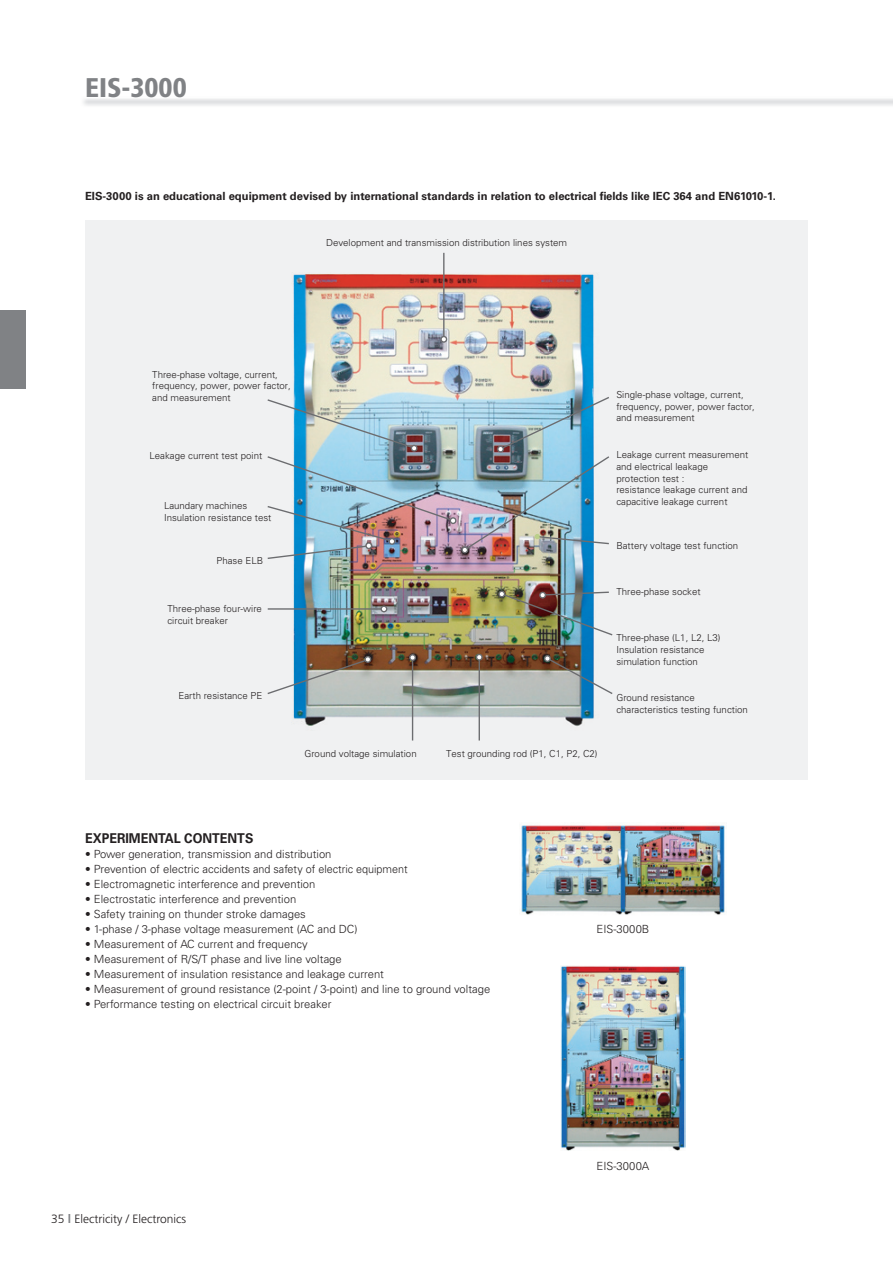
<style>
.page{position:relative;width:893px;height:1263px;background:#fff}
.page>*{position:absolute;margin:0;border:0;box-sizing:border-box;transform-origin:0 0}
.t1{font:900 condensed 27px "Frutiger LT Std";color:#808285}
.t2{font:700 13.5px "Univers LT Std";color:#231f20;scale:.93 1}
.t3{font:300 12px "Frutiger LT Std";color:#231f20}
.t4{font:300 11.25px "Univers LT Std";color:#231f20}
.t5{font:700 11.25px "Univers LT Std";color:#231f20}
.t6{font:300 9.6px/11.7px "Univers";color:#231f20}
.s1{font-weight:700;color:#808285}
</style>
<div class="page">
<div style="left:0;top:310px;width:26px;height:79px;background:#808285"></div>
<div style="left:85px;top:220px;width:723px;height:560px;background:#f0f1f2"></div>
<img style="left:293px;top:265px;width:301px;height:465px">
<hr style="left:443px;top:253px;width:1px;height:87px;background:#6c6d70">
<svg style="left:441px;top:336px;width:6px;height:6px"></svg>
<div style="left:440px;top:336px;width:7px;height:7px;border:1px solid #6c6d70;border-radius:50%"></div>
<div style="left:450px;top:517px;width:6px;height:7px;background:#6e6f72;border:1px solid #6c6d70;border-radius:50%"></div>
<div style="left:461px;top:546px;width:7px;height:7px;border:1px solid #6c6d70;border-radius:50%"></div>
<img style="left:499px;top:591px;width:114px;height:46px">
<div style="left:498px;top:591px;width:7px;height:6px;border:1px solid #6c6d70;border-radius:50%"></div>
<hr style="left:479px;top:657px;width:1px;height:83px;background:#6c6d70">
<svg style="left:476px;top:654px;width:6px;height:6px"></svg>
<div style="left:476px;top:654px;width:7px;height:7px;border:1px solid #6c6d70;border-radius:50%"></div>
<hr style="left:412px;top:657px;width:1px;height:83px;background:#6c6d70">
<div style="left:409px;top:654px;width:7px;height:7px;border:1px solid #6c6d70;border-radius:50%"></div>
<svg style="left:267px;top:657px;width:104px;height:38px"></svg>
<div style="left:364px;top:656px;width:7px;height:7px;border:1px solid #6c6d70;border-radius:50%"></div>
<svg style="left:545px;top:656px;width:68px;height:39px"></svg>
<div style="left:544px;top:655px;width:7px;height:7px;border:1px solid #6c6d70;border-radius:50%"></div>
<hr style="left:268px;top:608px;width:116px;height:2px;background:#6c6d70">
<svg style="left:381px;top:606px;width:6px;height:6px"></svg>
<div style="left:380px;top:605px;width:7px;height:7px;border:1px solid #6c6d70;border-radius:50%"></div>
<img style="left:462px;top:396px;width:147px;height:157px">
<div style="left:497px;top:446px;width:7px;height:6px;border:1px solid #6c6d70;border-radius:50%"></div>
<img style="left:267px;top:398px;width:188px;height:162px">
<div style="left:365px;top:542px;width:7px;height:7px;border:1px solid #6c6d70;border-radius:50%"></div>
<img style="left:521px;top:825px;width:204px;height:90px">
<img style="left:561px;top:965px;width:124px;height:185px">
<h1 class="t1" style="left:85px;top:71px;width:103px">EIS-3000</h1>
<p class="t5" style="left:85px;top:189px;width:692px">EIS-3000 is an educational equipment devised by international standards in relation to electrical fields like IEC 364 and EN61010-1.</p>
<p class="t6" style="left:326px;top:237px;width:243px">Development and transmission distribution lines system</p>
<p class="t6" style="left:152px;top:368px;width:140px">Three-phase voltage, current, frequency, power, power factor, and measurement</p>
<p class="t6" style="left:150px;top:450px;width:114px">Leakage current test point</p>
<p class="t6" style="left:164px;top:500px;width:109px">Laundary machines<br>Insulation resistance test</p>
<p class="t6" style="left:216px;top:554px;width:48px">Phase ELB</p>
<p class="t6" style="left:167px;top:603px;width:96px">Three-phase four-wire circuit breaker</p>
<p class="t6" style="left:179px;top:690px;width:85px">Earth resistance PE</p>
<p class="t6" style="left:304px;top:748px;width:114px">Ground voltage simulation</p>
<p class="t6" style="left:446px;top:748px;width:153px">Test grounding rod (P1, C1, P2, C2)</p>
<p class="t6" style="left:616px;top:389px;width:140px">Single-phase voltage, current, frequency, power, power factor, and measurement</p>
<p class="t6" style="left:616px;top:449px;width:134px">Leakage current measurement and electrical leakage protection test :<br>resistance leakage current and capacitive leakage current</p>
<p class="t6" style="left:616px;top:540px;width:123px">Battery voltage test function</p>
<p class="t6" style="left:616px;top:585px;width:86px">Three-phase socket</p>
<p class="t6" style="left:616px;top:632px;width:106px">Three-phase (L1, L2, L3)<br>Insulation resistance simulation function</p>
<p class="t6" style="left:616px;top:692px;width:133px">Ground resistance characteristics testing function</p>
<h2 class="t2" style="left:85px;top:830px;width:182px">EXPERIMENTAL CONTENTS</h2>
<p class="t4" style="left:85px;top:847px;width:248px">• Power generation, transmission and distribution</p>
<p class="t4" style="left:85px;top:862px;width:324px">• Prevention of electric accidents and safety of electric equipment</p>
<p class="t4" style="left:85px;top:877px;width:232px">• Electromagnetic interference and prevention</p>
<p class="t4" style="left:85px;top:892px;width:213px">• Electrostatic interference and prevention</p>
<p class="t4" style="left:85px;top:907px;width:222px">• Safety training on thunder stroke damages</p>
<p class="t4" style="left:85px;top:922px;width:274px">• 1-phase / 3-phase voltage measurement (AC and DC)</p>
<p class="t4" style="left:85px;top:937px;width:224px">• Measurement of AC current and frequency</p>
<p class="t4" style="left:85px;top:952px;width:258px">• Measurement of R/S/T phase and live line voltage</p>
<p class="t4" style="left:85px;top:967px;width:300px">• Measurement of insulation resistance and leakage current</p>
<p class="t4" style="left:85px;top:982px;width:407px">• Measurement of ground resistance (2-point / 3-point) and line to ground voltage</p>
<p class="t4" style="left:85px;top:997px;width:248px">• Performance testing on electrical circuit breaker</p>
<p class="t3" style="left:51px;top:1212px;width:137px">35 <span class="s1">l</span> Electricity / Electronics</p>
<p class="t4" style="left:596px;top:923px;width:54px">EIS-3000B</p>
<p class="t4" style="left:596px;top:1159px;width:54px">EIS-3000A</p>
</div>
